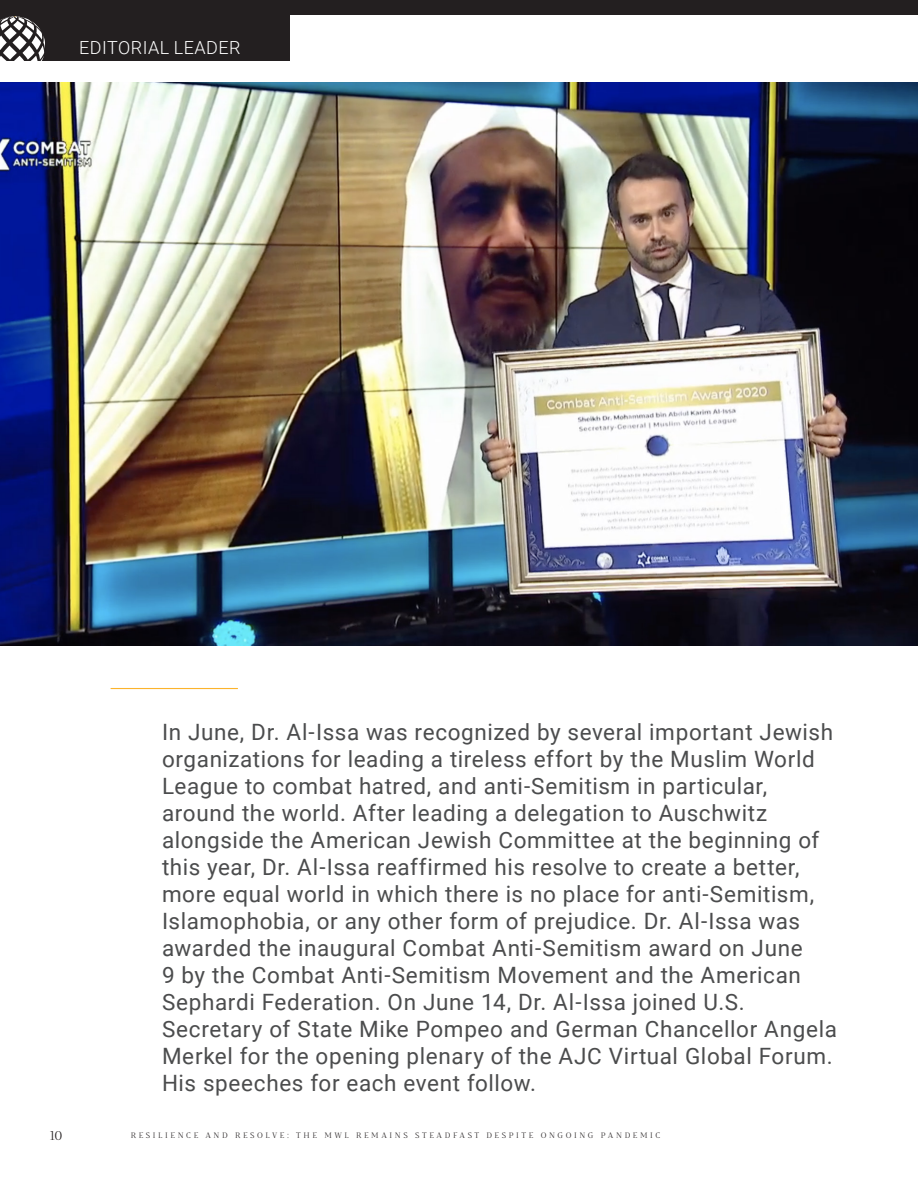
<style>
.page{position:relative;width:918px;height:1188px;background:#fff}
.page>*{position:absolute;margin:0;border:0;box-sizing:border-box;transform-origin:0 0}
.t1{font:22.5px/27px "Roboto";letter-spacing:.025em;color:#4b4c4d}
.t2{font:300 18px "Roboto";letter-spacing:.025em;color:#fff}
.t3{font:300 12px "Bw Darius";color:#231f20}
.t4{font:300 7.5px "Bw Darius";letter-spacing:.35em;color:#231f20}
</style>
<div class="page">
<img style="left:0;top:82px;width:918px;height:564px">
<div style="left:0;top:1px;width:918px;height:14px;background:#231f20"></div>
<div style="left:0;top:3px;width:290px;height:58px;background:#231f20"></div>
<svg style="left:0;top:16px;width:45px;height:45px"></svg>
<svg style="left:4px;top:27px;width:13px;height:13px"></svg>
<svg style="left:12px;top:36px;width:15px;height:14px"></svg>
<hr style="left:111px;top:688px;width:127px;height:1px;background:#fcb32c">
<p class="t2" style="left:79px;top:35px;width:163px">EDITORIAL LEADER</p>
<p class="t1" style="left:162px;top:717px;width:676px">In June, Dr. Al-Issa was recognized by several important Jewish organizations for leading a tireless effort by the Muslim World League to combat hatred, and anti-Semitism in particular, around the world. After leading a delegation to Auschwitz alongside the American Jewish Committee at the beginning of this year, Dr. Al-Issa reaffirmed his resolve to create a better, more equal world in which there is no place for anti-Semitism, Islamophobia, or any other form of prejudice. Dr. Al-Issa was awarded the inaugural Combat Anti-Semitism award on June<br>9 by the Combat Anti-Semitism Movement and the American Sephardi Federation. On June 14, Dr. Al-Issa joined U.S.<br>Secretary of State Mike Pompeo and German Chancellor Angela Merkel for the opening plenary of the AJC Virtual Global Forum.<br>His speeches for each event follow.</p>
<p class="t3" style="left:50px;top:1127px;width:14px">10</p>
<p class="t4" style="left:131px;top:1130px;width:531px">RESILIENCE AND RESOLVE: THE MWL REMAINS STEADFAST DESPITE ONGOING PANDEMIC</p>
</div>
